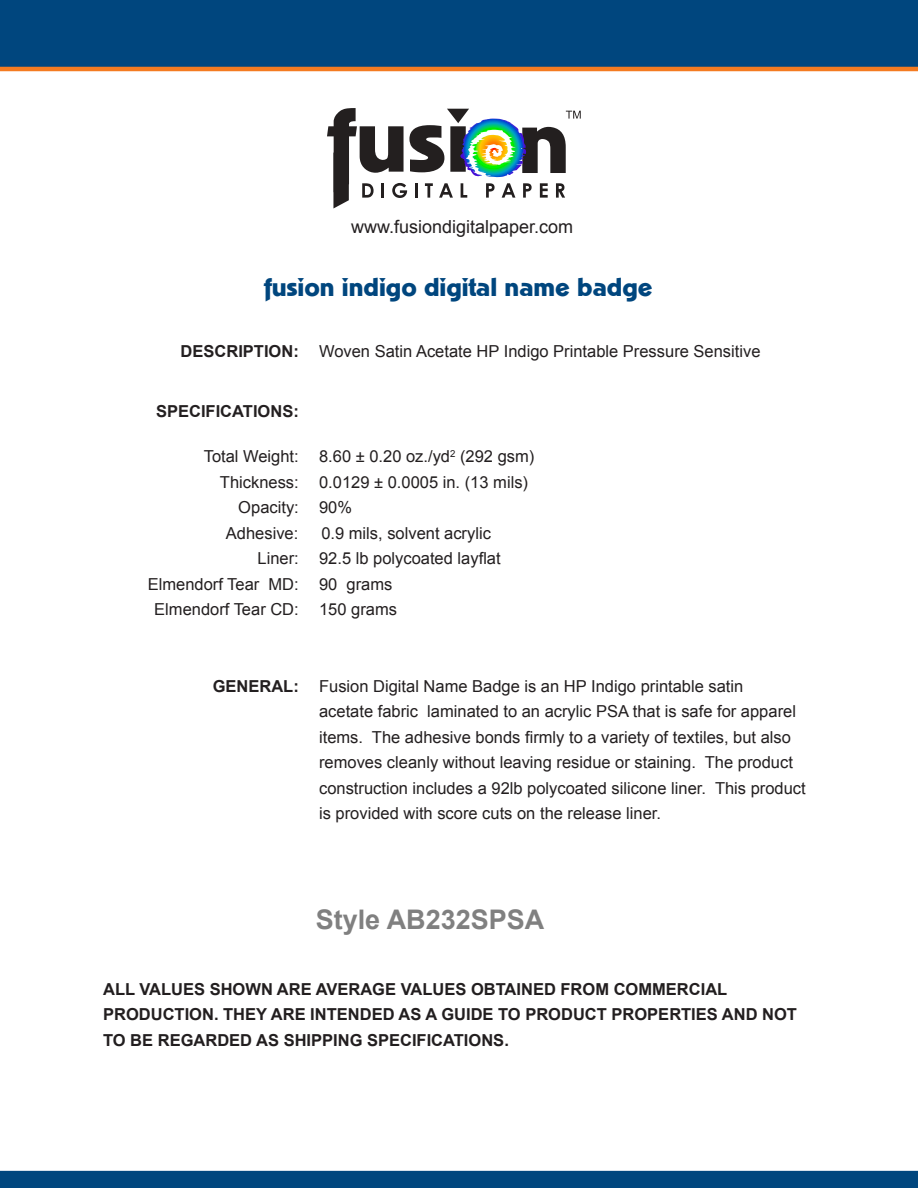
<style>
.page{position:relative;width:918px;height:1188px;background:#fff}
.page>*{position:absolute;margin:0;border:0;box-sizing:border-box;transform-origin:0 0}
.Default{font:700 27px "Arial";color:#808080}
.t1{font:25.5px "Pythagoras";color:#00467e}
.t2{font:18px "Arial";color:#231f20}
.Default-2{font:16.5px/25.5px "Arial";color:#231f20}
.Default-3{font:700 16.5px/25.5px "Arial";color:#221e1f}
.Default-4{font:700 16.5px "Arial";color:#231f20}
.s1{font-weight:700}
</style>
<div class="page">
<div style="left:0;top:0;width:918px;height:67px;background:#00467e"></div>
<svg style="left:327px;top:108px;width:254px;height:100px"></svg>
<div style="left:0;top:1171px;width:918px;height:17px;background:#00467e"></div>
<hr style="left:0;top:67px;width:918px;height:4px;background:#f47b21">
<p class="t2" style="left:351px;top:214px;width:224px">www.fusiondigitalpaper.com</p>
<p class="t1" style="left:264px;top:273px;width:390px">fusion indigo digital name badge</p>
<p class="Default-2" style="left:181px;top:339px;width:581px"><span class="s1">DESCRIPTION:</span> Woven Satin Acetate HP Indigo Printable Pressure Sensitive</p>
<p class="Default-4" style="left:156px;top:400px;width:144px">SPECIFICATIONS:</p>
<p class="Default-2" style="left:204px;top:444px;width:332px">Total Weight: 8.60 ± 0.20 oz./yd<sup>2</sup> (292 gsm)</p>
<p class="Default-2" style="left:220px;top:469px;width:310px">Thickness: 0.0129 ± 0.0005 in. (13 mils)</p>
<p class="Default-2" style="left:238px;top:495px;width:115px">Opacity: 90%</p>
<p class="Default-2" style="left:226px;top:520px;width:74px">Adhesive:</p>
<p class="Default-2" style="left:321px;top:520px;width:171px">0.9 mils, solvent acrylic</p>
<p class="Default-2" style="left:258px;top:546px;width:245px">Liner: 92.5 lb polycoated layflat</p>
<p class="Default-2" style="left:148px;top:571px;width:246px">Elmendorf Tear MD: 90 grams</p>
<p class="Default-2" style="left:154px;top:597px;width:244px">Elmendorf Tear CD: 150 grams</p>
<p class="Default-2" style="left:319px;top:673px;width:488px;text-indent:-106px"><span class="s1">GENERAL:</span> Fusion Digital Name Badge is an HP Indigo printable satin<br>acetate fabric laminated to an acrylic PSA that is safe for apparel items. The adhesive bonds firmly to a variety of textiles, but also removes cleanly without leaving residue or staining. The product construction includes a 92lb polycoated silicone liner. This product is provided with score cuts on the release liner.</p>
<p class="Default" style="left:316px;top:902px;width:230px">Style AB232SPSA</p>
<p class="Default-3" style="left:103px;top:977px;width:695px">ALL VALUES SHOWN ARE AVERAGE VALUES OBTAINED FROM COMMERCIAL<br>PRODUCTION. THEY ARE INTENDED AS A GUIDE TO PRODUCT PROPERTIES AND NOT<br>TO BE REGARDED AS SHIPPING SPECIFICATIONS.</p>
</div>
